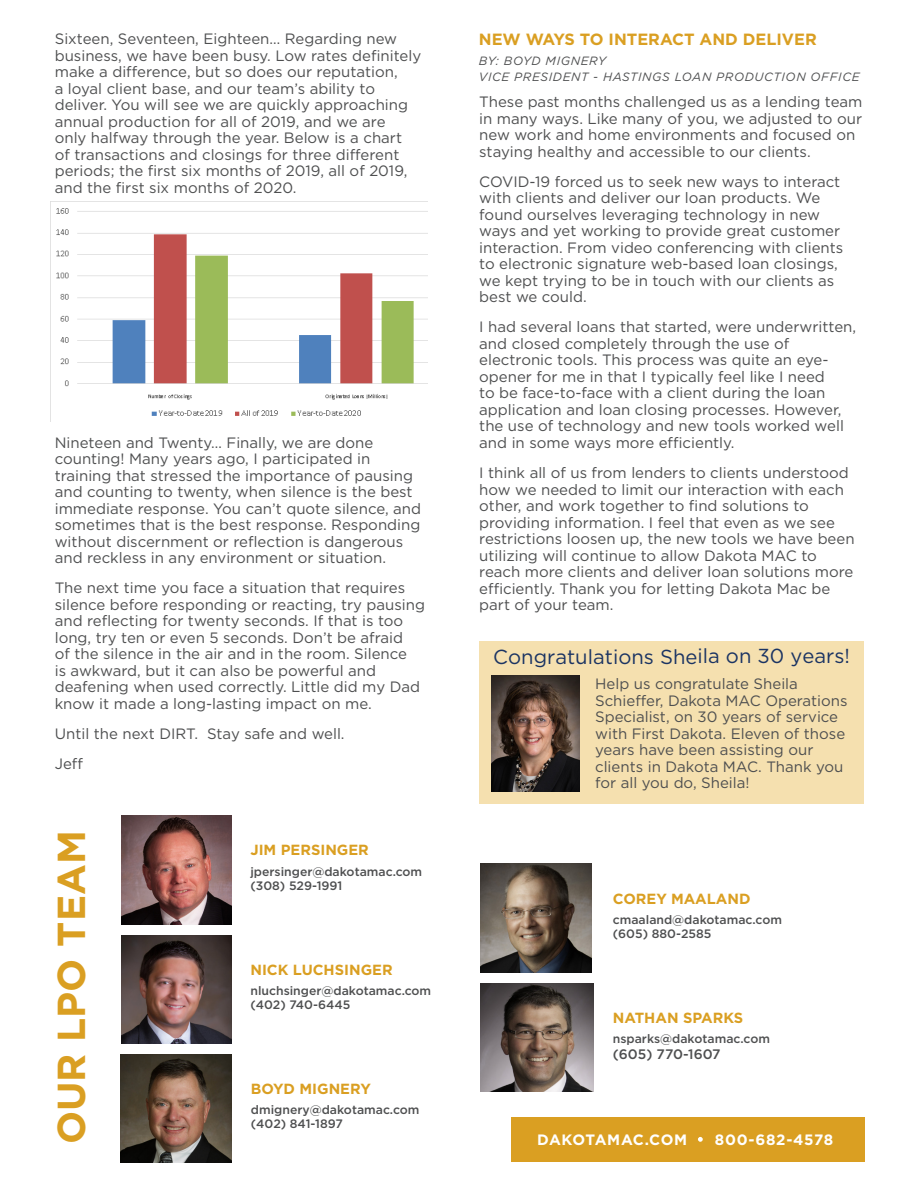
<style>
.page{position:relative;width:918px;height:1188px;background:#fff}
.page>*{position:absolute;margin:0;border:0;box-sizing:border-box;transform-origin:0 0}
.t1{font:700 39px "Gotham";color:#da9f22}
.t2{font:20.25px "Gotham";color:#1b3463}
.Article_Title{font:700 16.2px "Gotham";color:#da9f22}
.Body_Copy{font:15px/16.5px "Gotham";color:#4e4f50}
.t3{font:700 15px "Gotham";letter-spacing:.025em;color:#fff}
.t4{font:700 15px "Gotham";letter-spacing:.05em;color:#fff}
.Article_Title-2{font:700 14.7px "Gotham";color:#da9f22}
.Article_Title-3{font:500 13.8px "Gotham";color:#4e4f50}
.Article_Title-4{font:500 12.3px/14.7px "Gotham";color:#4e4f50}
.t5{font:italic 12px "Gotham";letter-spacing:.05em;color:#4e4f50}
</style>
<div class="page">
<img style="left:481px;top:983px;width:113px;height:108px">
<img style="left:481px;top:864px;width:111px;height:109px">
<img style="left:121px;top:1054px;width:110px;height:108px">
<img style="left:121px;top:816px;width:110px;height:109px">
<img style="left:121px;top:935px;width:110px;height:109px">
<div style="left:511px;top:1117px;width:354px;height:45px;background:#da9f22"></div>
<svg style="left:698px;top:1137px;width:5px;height:5px"></svg>
<div style="left:479px;top:641px;width:385px;height:163px;background:#f5e0af"></div>
<img style="left:491px;top:676px;width:89px;height:115px">
<img style="left:51px;top:201px;width:376px;height:215px">
<p class="Body_Copy" style="left:55px;top:30px;width:368px">Sixteen, Seventeen, Eighteen… Regarding new business, we have been busy. Low rates definitely make a difference, but so does our reputation,<br>a loyal client base, and our team’s ability to deliver. You will see we are quickly approaching annual production for all of 2019, and we are<br>only halfway through the year. Below is a chart<br>of transactions and closings for three different periods; the first six months of 2019, all of 2019, and the first six months of 2020.</p>
<p class="Body_Copy" style="left:55px;top:434px;width:368px">Nineteen and Twenty… Finally, we are done counting! Many years ago, I participated in training that stressed the importance of pausing and counting to twenty, when silence is the best immediate response. You can’t quote silence, and sometimes that is the best response. Responding without discernment or reflection is dangerous and reckless in any environment or situation.</p>
<p class="Body_Copy" style="left:55px;top:579px;width:372px">The next time you face a situation that requires silence before responding or reacting, try pausing and reflecting for twenty seconds. If that is too long, try ten or even 5 seconds. Don’t be afraid<br>of the silence in the air and in the room. Silence<br>is awkward, but it can also be powerful and deafening when used correctly. Little did my Dad know it made a long-lasting impact on me.</p>
<p class="Body_Copy" style="left:55px;top:725px;width:291px">Until the next DIRT. Stay safe and well.</p>
<p class="Body_Copy" style="left:55px;top:755px;width:30px">Jeff</p>
<p class="t1" style="left:48px;top:1144px;width:315px;rotate:-90deg">OUR LPO TEAM</p>
<p class="Article_Title-2" style="left:250px;top:841px;width:120px">JIM PERSINGER</p>
<p class="Article_Title-4" style="left:250px;top:864px;width:173px">jpersinger@dakotamac.com (308) 529-1991</p>
<p class="Article_Title-2" style="left:250px;top:960px;width:144px">NICK LUCHSINGER</p>
<p class="Article_Title-4" style="left:250px;top:983px;width:182px">nluchsinger@dakotamac.com (402) 740-6445</p>
<p class="Article_Title-2" style="left:251px;top:1079px;width:121px">BOYD MIGNERY</p>
<p class="Article_Title-4" style="left:251px;top:1102px;width:170px">dmignery@dakotamac.com (402) 841-1897</p>
<p class="Article_Title" style="left:479px;top:30px;width:339px">NEW WAYS TO INTERACT AND DELIVER</p>
<p class="t5" style="left:479px;top:53px;width:129px">BY: BOYD MIGNERY</p>
<p class="t5" style="left:479px;top:70px;width:382px">VICE PRESIDENT - HASTINGS LOAN PRODUCTION OFFICE</p>
<p class="Body_Copy" style="left:479px;top:94px;width:385px">These past months challenged us as a lending team in many ways. Like many of you, we adjusted to our new work and home environments and focused on staying healthy and accessible to our clients.</p>
<p class="Body_Copy" style="left:479px;top:173px;width:366px">COVID-19 forced us to seek new ways to interact with clients and deliver our loan products. We found ourselves leveraging technology in new ways and yet working to provide great customer interaction. From video conferencing with clients to electronic signature web-based loan closings, we kept trying to be in touch with our clients as best we could.</p>
<p class="Body_Copy" style="left:479px;top:319px;width:378px">I had several loans that started, were underwritten, and closed completely through the use of electronic tools. This process was quite an eye&shy;opener for me in that I typically feel like I need<br>to be face-to-face with a client during the loan application and loan closing processes. However, the use of technology and new tools worked well and in some ways more efficiently.</p>
<p class="Body_Copy" style="left:479px;top:464px;width:377px">I think all of us from lenders to clients understood how we needed to limit our interaction with each other, and work together to find solutions to providing information. I feel that even as we see restrictions loosen up, the new tools we have been utilizing will continue to allow Dakota MAC to reach more clients and deliver loan solutions more efficiently. Thank you for letting Dakota Mac be part of your team.</p>
<p class="t2" style="left:493px;top:644px;width:358px">Congratulations Sheila on 30 years!</p>
<p class="Body_Copy" style="left:595px;top:675px;width:254px">Help us congratulate Sheila<br>Schieffer, Dakota MAC Operations<br>Specialist, on 30 years of service with First Dakota. Eleven of those years have been assisting our clients in Dakota MAC. Thank you for all you do, Sheila!</p>
<p class="Article_Title-2" style="left:613px;top:889px;width:139px">COREY MAALAND</p>
<p class="Article_Title-4" style="left:613px;top:912px;width:171px">cmaaland@dakotamac.com (605) 880-2585</p>
<p class="Article_Title-2" style="left:613px;top:1008px;width:132px">NATHAN SPARKS</p>
<p class="Article_Title-4" style="left:613px;top:1031px;width:159px">nsparks@dakotamac.com</p>
<p class="Article_Title-3" style="left:613px;top:1046px;width:109px">(605) 770-1607</p>
<p class="t3" style="left:537px;top:1131px;width:151px">DAKOTAMAC.COM</p>
<p class="t4" style="left:715px;top:1131px;width:120px">800-682-4578</p>
</div>
